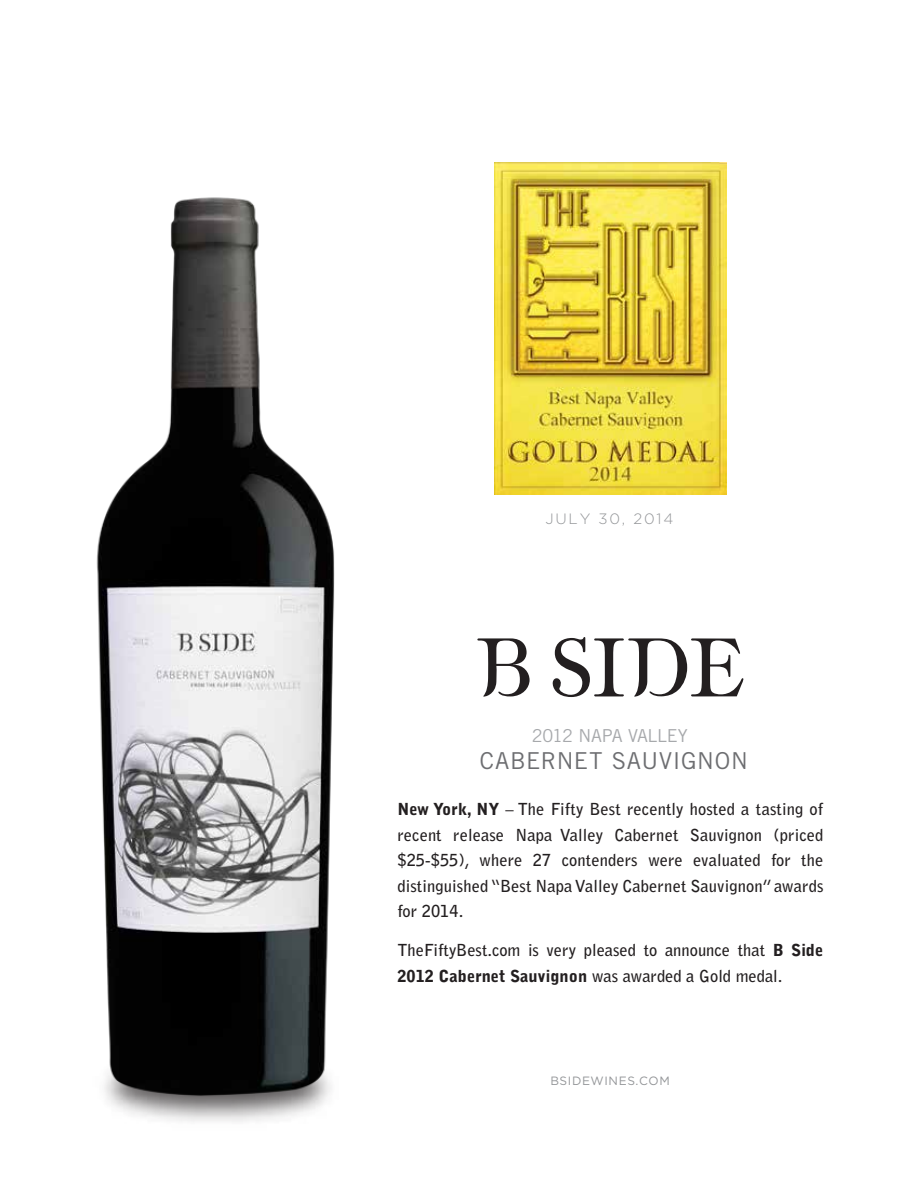
<style>
.page{position:relative;width:918px;height:1188px;background:#fff}
.page>*{position:absolute;margin:0;border:0;box-sizing:border-box;transform-origin:0 0}
.t1{font:23.25px "Trade Gothic";letter-spacing:.025em;color:#6d6e71}
.t2{font:17.85px "Trade Gothic";letter-spacing:-.015em;color:#a7a9ac}
.t3{font:700 16.5px/25.5px "Bell Gothic Std";letter-spacing:.005em;color:#231f20;text-align:justify}
.t4{font:300 15px "Gotham";letter-spacing:.12em;color:#939598}
.t5{font:12px "Gotham";letter-spacing:.05em;color:#939598}
.s1{font-weight:900}
</style>
<div class="page">
<img style="left:96px;top:197px;width:239px;height:925px">
<img style="left:494px;top:162px;width:232px;height:332px">
<svg style="left:477px;top:638px;width:53px;height:59px"></svg>
<svg style="left:552px;top:637px;width:191px;height:60px"></svg>
<p class="t4" style="left:545px;top:511px;width:129px">JULY 30, 2014</p>
<p class="t2" style="left:532px;top:725px;width:158px">2012 NAPA VALLEY</p>
<h1 class="t1" style="left:480px;top:747px;width:270px">CABERNET SAUVIGNON</h1>
<p class="t3" style="left:397px;top:797px;width:428px"><span class="s1">New York, NY</span> – The Fifty Best recently hosted a tasting of recent release Napa Valley Cabernet Sauvignon (priced $25-$55), where 27 contenders were evaluated for the distinguished “Best Napa Valley Cabernet Sauvignon” awards for 2014.</p>
<p class="t3" style="left:397px;top:938px;width:427px">TheFiftyBest.com is very pleased to announce that <span class="s1">B Side<br>2012 Cabernet Sauvignon</span> was awarded a Gold medal.</p>
<p class="t5" style="left:550px;top:1074px;width:121px">BSIDEWINES.COM</p>
</div>
